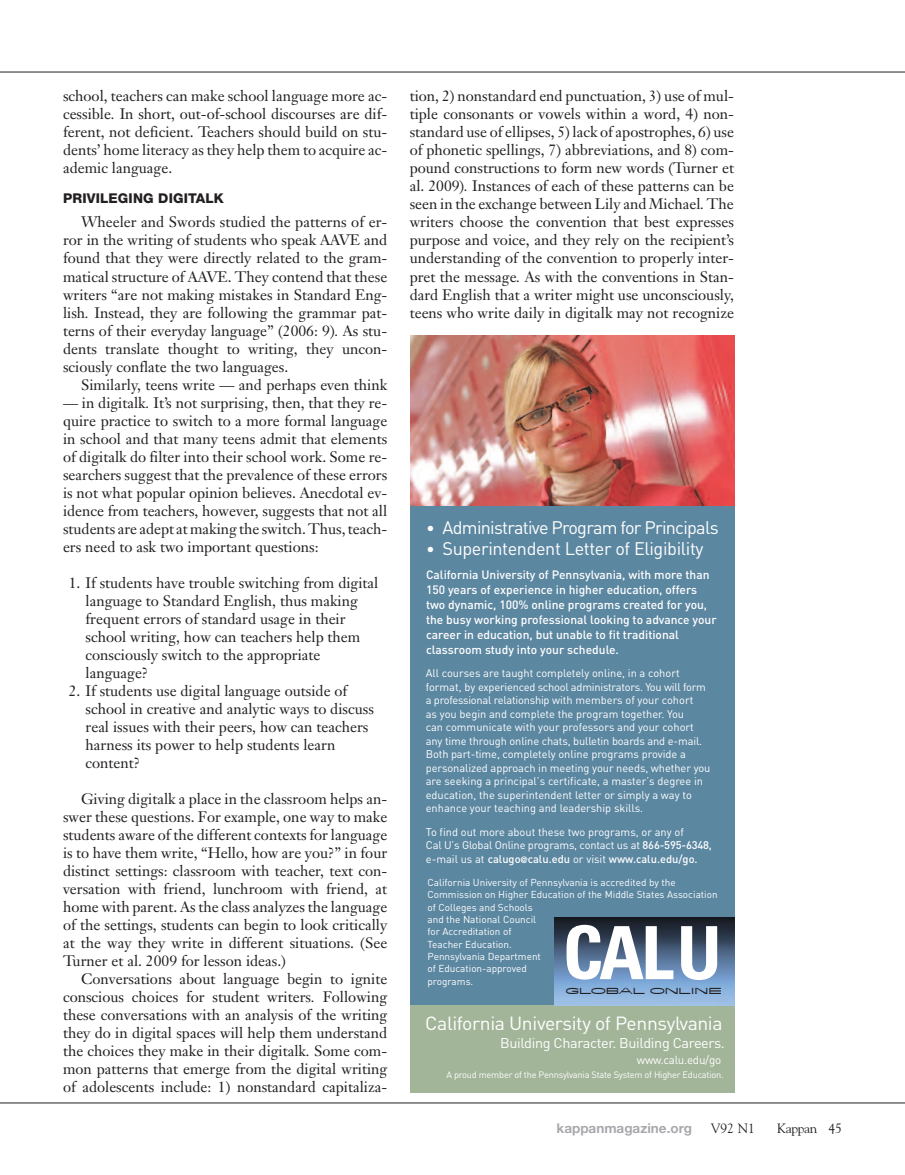
<style>
.page{position:relative;width:905px;height:1175px;background:#fff}
.page>*{position:absolute;margin:0;border:0;box-sizing:border-box;transform-origin:0 0}
.t1{font:73.35px "Univers Condensed Bold+ZLFNID";color:#fff}
.t2{font:18.75px "DIN Regular+GNSIHF";letter-spacing:-.02em;color:#fff}
.t3{font:18px "DIN Regular+GNSIHF";letter-spacing:-.04em;color:#fff}
.t4{font:18px "DIN Regular+GNSIHF";letter-spacing:-.02em;color:#fff}
.t5{font:15px/18px "Janson Text";color:#231f20;text-align:justify}
.t6{font:13.95px "DIN Regular+GNSIHF";letter-spacing:-.025em;color:#fff}
.t7{font:800 13.5px "Helvetica Neue";letter-spacing:.01em;color:#231f20}
.t8{font:700 13.5px "Helvetica Neue";color:#a8a9ad}
.t9{font:13.5px "Goudy";letter-spacing:-.015em;color:#231f20}
.t10{font:12px/15px "DIN Medium+UJGAHM";color:#fff}
.t11{font:11.55px "DIN Regular+GNSIHF";letter-spacing:-.02em;color:#fff}
.t12{font:11.55px "Flatiron ITCTT+T42+VDWCCO";letter-spacing:.025em;color:#231f20;scale:.78 1}
.t13{font:11.1px/13.5px "DIN Regular+GNSIHF";letter-spacing:-.005em;color:#fff}
.t14{font:11.1px "DIN Medium+UJGAHM";color:#fff}
.t15{font:10.05px/12.3px "DIN Regular+GNSIHF";color:#fff}
.t16{font:9.15px "DIN Regular+GNSIHF";letter-spacing:-.02em;color:#fff}
.s1{font-style:italic}
.s2{font-size:16.5px}
.s3{font-family:"DIN Medium+UJGAHM"}
.s4{font-family:"DIN Regular+GNSIHF"}
.s5{font-family:"Helvetica Neue Bold+SLIXWW";font-size:9px}
</style>
<div class="page">
<hr style="left:0;top:72px;width:904px;height:1px;background:#231f20">
<hr style="left:0;top:1102px;width:904px;height:1px;background:#231f20">
<div style="left:410px;top:336px;width:324px;height:689px;background:#5c87a1"></div>
<div style="left:410px;top:1005px;width:324px;height:87px;background:#a2b599"></div>
<img style="left:410px;top:336px;width:324px;height:170px">
<img style="left:554px;top:917px;width:180px;height:88px">
<p class="t5" style="left:63px;top:89px;width:326px">school, teachers can make school language more ac&shy;cessible<span class="s1">.</span> In short, out-of-school discourses are dif&shy;ferent, not deficient. Teachers should build on stu&shy;dents’ home literacy as they help them to acquire ac&shy;ademic language.</p>
<p class="t7" style="left:63px;top:194px;width:162px">PRIVILEGING DIGITALK</p>
<p class="t5" style="left:63px;top:215px;width:326px;text-indent:18px">Wheeler and Swords studied the patterns of er&shy;ror in the writing of students who speak AAVE and found that they were directly related to the gram&shy;matical structure of AAVE. They contend that these writers “are not making mistakes in Standard Eng&shy;lish<span class="s1">.</span> Instead, they are following the grammar pat&shy;terns of their everyday language” (2006: 9)<span class="s1">.</span> As stu&shy;dents translate thought to writing, they uncon&shy;sciously conflate the two languages.</p>
<p class="t5" style="left:81px;top:377px;width:308px">Similarly, teens write — and perhaps even think</p>
<p class="t5" style="left:63px;top:395px;width:326px">— in digitalk<span class="s1">.</span> It’s not surprising, then, that they re&shy;quire practice to switch to a more formal language in school and that many teens admit that elements of digitalk do filter into their school work. Some re&shy;searchers suggest that the prevalence of these errors is not what popular opinion believes. Anecdotal ev&shy;idence from teachers, however, suggests that not all students are adept at making the switch. Thus, teach&shy;ers need to ask two important questions:</p>
<p class="t5" style="left:86px;top:575px;width:294px;text-align:left;text-indent:-17px">1. If students have trouble switching from digital language to Standard English, thus making frequent errors of standard usage in their school writing, how can teachers help them consciously switch to the appropriate language?</p>
<p class="t5" style="left:86px;top:683px;width:290px;text-align:left;text-indent:-17px">2. If students use digital language outside of school in creative and analytic ways to discuss real issues with their peers, how can teachers harness its power to help students learn content?</p>
<p class="t5" style="left:63px;top:791px;width:326px;text-indent:18px">Giving digitalk a place in the classroom helps an&shy;swer these questions. For example, one way to make students aware of the different contexts for language is to have them write, “Hello, how are you?” in four distinct settings: classroom with teacher, text con&shy;versation with friend, lunchroom with friend, at home with parent. As the class analyzes the language of the settings, students can begin to look critically at the way they write in different situations. (See Turner et al. 2009 for lesson ideas.)</p>
<p class="t5" style="left:63px;top:971px;width:326px;text-indent:18px">Conversations about language begin to ignite conscious choices for student writers<span class="s1">.</span> Following these conversations with an analysis of the writing they do in digital spaces will help them understand the choices they make in their digitalk<span class="s1">.</span> Some com&shy;mon patterns that emerge from the digital writing of adolescents include: 1) nonstandard capitaliza-</p>
<p class="t5" style="left:409px;top:89px;width:326px">tion, 2) nonstandard end punctuation, 3) use of mul&shy;tiple consonants or vowels within a word, 4) non&shy;standard use of ellipses, 5) lack of apostrophes, 6) use of phonetic spellings, 7) abbreviations, and 8) com&shy;pound constructions to form new words (Turner et al. 2009)<span class="s1">.</span> Instances of each of these patterns can be seen in the exchange between Lily and Michael<span class="s1">.</span> The writers choose the convention that best expresses purpose and voice, and they rely on the recipient’s understanding of the convention to properly inter&shy;pret the message<span class="s1">.</span> As with the conventions in Stan&shy;dard English that a writer might use unconsciously, teens who write daily in digitalk may not recognize</p>
<p class="t3" style="left:426px;top:517px;width:294px"><span class="s2">•</span> Administrative Program for Principals</p>
<p class="t4" style="left:426px;top:538px;width:279px"><span class="s2">•</span> Superintendent Letter of Eligibility</p>
<p class="t10" style="left:426px;top:567px;width:292px">California University of Pennsylvania, with more than 150 years of experience in higher education, offers two dynamic, 100% online programs created for you, the busy working professional looking to advance your career in education, but unable to fit traditional classroom study into your schedule.</p>
<p class="t13" style="left:426px;top:666px;width:286px">All courses are taught completely online, in a cohort format, by experienced school administrators. You will form a professional relationship with members of your cohort<br>as you begin and complete the program together. You<br>can communicate with your professors and your cohort any time through online chats, bulletin boards and e-mail.<br>Both part-time, completely online programs provide a personalized approach in meeting your needs, whether you are seeking a principal’s certificate, a master’s degree in education, the superintendent letter or simply a way to enhance your teaching and leadership skills.</p>
<p class="t13" style="left:426px;top:824px;width:288px">To find out more about these two programs, or any of<br>Cal U’s Global Online programs, contact us at <span class="s3">866-595-6348,</span></p>
<p class="t14" style="left:426px;top:852px;width:273px"><span class="s4">e-mail us at</span> calugo<span class="s5">@</span>calu.edu <span class="s4">or visit</span> www.calu.edu/go.</p>
<p class="t15" style="left:427px;top:876px;width:292px">California University of Pennsylvania is accredited by the<br>Commission on Higher Education of the Middle States Association of Colleges and Schools<br>and the National Council<br>for Accreditation of<br>Teacher Education.<br>Pennsylvania Department<br>of Education-approved<br>programs.</p>
<h1 class="t1" style="left:562px;top:926px;width:161px">CALU</h1>
<p class="t12" style="left:566px;top:984px;width:201px">GLOBAL ONLINE</p>
<p class="t2" style="left:425px;top:1011px;width:299px">California University of Pennsylvania</p>
<p class="t6" style="left:500px;top:1035px;width:226px">Building Character. Building Careers.</p>
<p class="t11" style="left:637px;top:1052px;width:86px">www.calu.edu/go</p>
<p class="t16" style="left:446px;top:1068px;width:279px">A proud member of the Pennsylvania State System of Higher Education.</p>
<p class="t8" style="left:556px;top:1122px;width:137px">kappanmagazine.org</p>
<p class="t9" style="left:710px;top:1120px;width:46px">V92 N1</p>
<p class="t9" style="left:777px;top:1120px;width:66px">Kappan 45</p>
</div>
